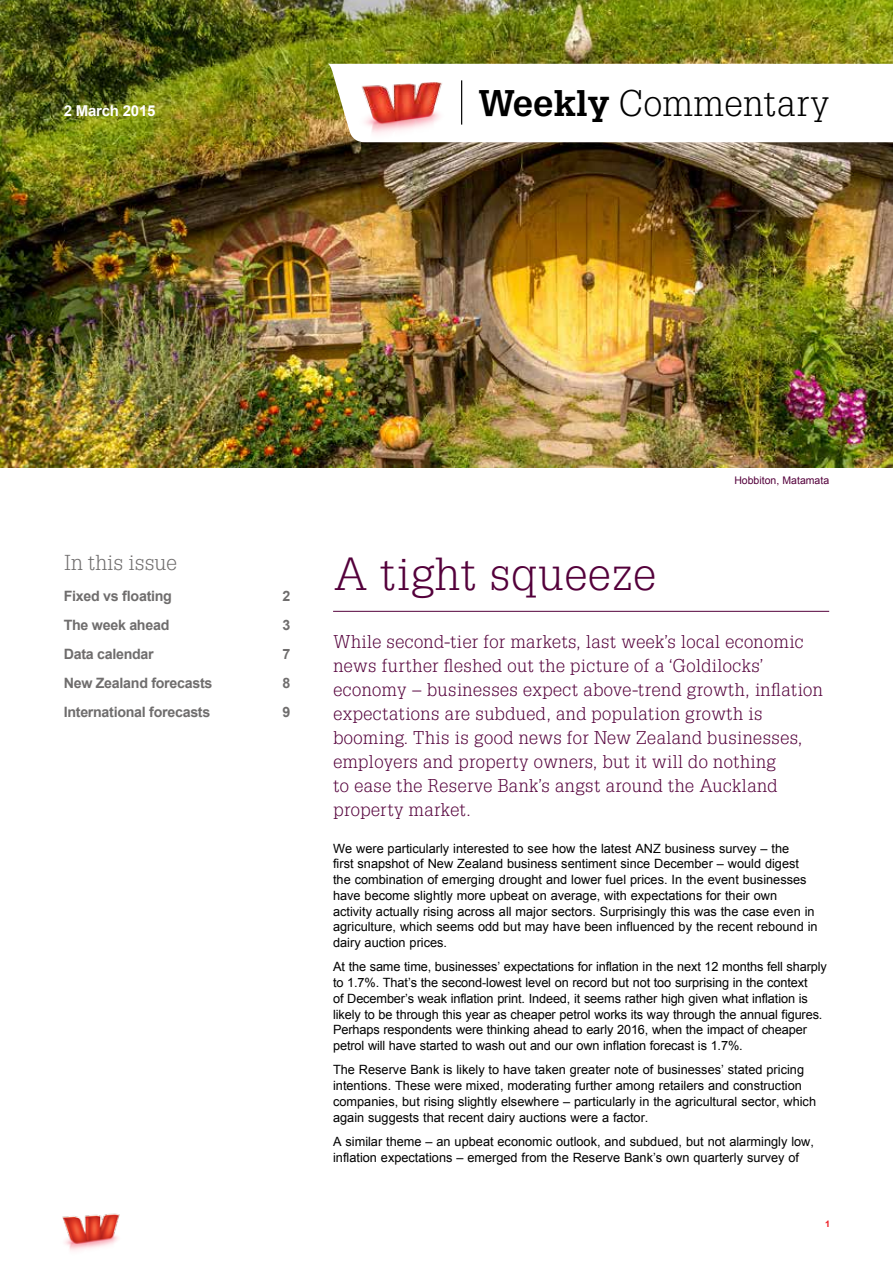
<style>
.page{position:relative;width:893px;height:1263px;background:#fff}
.page>*{position:absolute;margin:0;border:0;box-sizing:border-box;transform-origin:0 0}
.t1{font:45px "Westpac Helpa";letter-spacing:-.01em;color:#54003b}
.t2{font:36px "Westpac Helpa";letter-spacing:-.015em;color:#000}
.t3{font:21px "Westpac Helpa";letter-spacing:-.03em;color:#6f6d6d}
.t4{font:18px/24px "Westpac Helpa";letter-spacing:-.01em;color:#54003b}
.t5{font:700 15px "Arial";letter-spacing:-.015em;color:#fff}
.t6{font:700 14.25px "Arial";letter-spacing:-.02em;color:#6f6d6d}
.t7{font:12.75px/15.8px "Arial";color:#000}
.t8{font:10.5px "Arial";color:#54003b}
.t9{font:700 9px "Arial";color:#ed1d24}
.s1{font-weight:700}
</style>
<div class="page">
<img style="left:0;top:0;width:893px;height:468px">
<hr style="left:333px;top:611px;width:496px;height:1px;background:#54003b">
<svg style="left:328px;top:64px;width:565px;height:78px"></svg>
<img style="left:344px;top:71px;width:118px;height:71px">
<hr style="left:461px;top:80px;width:1px;height:45px;background:#000">
<img style="left:62px;top:1213px;width:58px;height:38px">
<p class="t5" style="left:64px;top:100px;width:93px">2 March 2015</p>
<h2 class="t2" style="left:478px;top:81px;width:353px"><span class="s1">Weekly</span> Commentary</h2>
<h3 class="t3" style="left:64px;top:550px;width:115px">In this issue</h3>
<p class="t6" style="left:64px;top:586px;width:110px">Fixed vs floating</p>
<p class="t6" style="left:282px;top:586px;width:9px">2</p>
<p class="t6" style="left:64px;top:615px;width:107px">The week ahead</p>
<p class="t6" style="left:282px;top:615px;width:9px">3</p>
<p class="t6" style="left:64px;top:644px;width:92px">Data calendar</p>
<p class="t6" style="left:282px;top:644px;width:9px">7</p>
<p class="t6" style="left:64px;top:673px;width:150px">New Zealand forecasts</p>
<p class="t6" style="left:282px;top:673px;width:9px">8</p>
<p class="t6" style="left:64px;top:702px;width:148px">International forecasts</p>
<p class="t6" style="left:282px;top:702px;width:9px">9</p>
<p class="t8" style="left:734px;top:473px;width:96px">Hobbiton, Matamata</p>
<h1 class="t1" style="left:333px;top:546px;width:325px">A tight squeeze</h1>
<p class="t4" style="left:333px;top:629px;width:492px">While second-tier for markets, last week’s local economic news further fleshed out the picture of a ‘Goldilocks’ economy – businesses expect above-trend growth, inflation expectations are subdued, and population growth is booming. This is good news for New Zealand businesses, employers and property owners, but it will do nothing<br>to ease the Reserve Bank’s angst around the Auckland property market.</p>
<p class="t7" style="left:333px;top:840px;width:486px">We were particularly interested to see how the latest ANZ business survey – the<br>first snapshot of New Zealand business sentiment since December – would digest the combination of emerging drought and lower fuel prices. In the event businesses have become slightly more upbeat on average, with expectations for their own activity actually rising across all major sectors. Surprisingly this was the case even in agriculture, which seems odd but may have been influenced by the recent rebound in dairy auction prices.</p>
<p class="t7" style="left:333px;top:959px;width:495px">At the same time, businesses’ expectations for inflation in the next 12 months fell sharply to 1.7%. That’s the second-lowest level on record but not too surprising in the context<br>of December’s weak inflation print. Indeed, it seems rather high given what inflation is likely to be through this year as cheaper petrol works its way through the annual figures.<br>Perhaps respondents were thinking ahead to early 2016, when the impact of cheaper petrol will have started to wash out and our own inflation forecast is 1.7%.</p>
<p class="t7" style="left:333px;top:1062px;width:484px">The Reserve Bank is likely to have taken greater note of businesses’ stated pricing intentions. These were mixed, moderating further among retailers and construction companies, but rising slightly elsewhere – particularly in the agricultural sector, which again suggests that recent dairy auctions were a factor.</p>
<p class="t7" style="left:333px;top:1134px;width:482px">A similar theme – an upbeat economic outlook, and subdued, but not alarmingly low, inflation expectations – emerged from the Reserve Bank’s own quarterly survey of</p>
<p class="t9" style="left:825px;top:1218px;width:7px">1</p>
</div>
